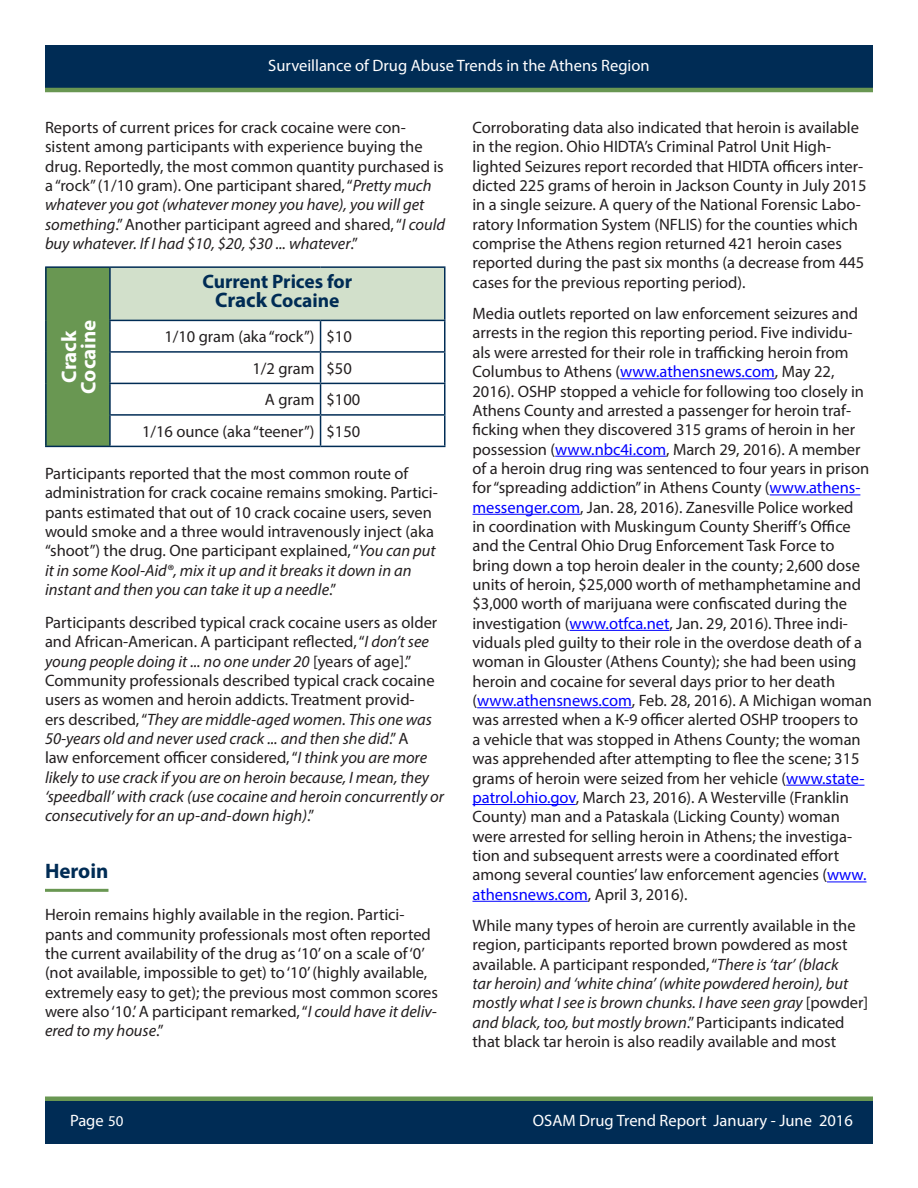
<style>
.page{position:relative;width:918px;height:1188px;background:#fff}
.page>*{position:absolute;margin:0;border:0;box-sizing:border-box;transform-origin:0 0}
.Paragraph_Body_Text{font:700 21px/19.4px "Myriad Pro";color:#fff;text-align:center}
.Subhead_with_rule_At{font:700 21px "Myriad Pro";color:#002c55}
.Paragraph_Body_Text-2{font:700 19.5px/19.4px "Myriad Pro";color:#002c55;text-align:center}
.Paragraph_Body_Text-3{font:16.5px/19.4px "Myriad Pro";color:#231f20}
.Paragraph_Body_Text-4{font:italic 16.5px/19.4px "Myriad Pro";color:#231f20}
.t1{font:16.5px "Myriad Pro";color:#fff}
.s1{font-style:italic}
.s2{font-size:21px}
.s3{font-style:normal}
.s4{color:#00f}
.s5{font-size:15px}
</style>
<div class="page">
<div style="left:45px;top:1099px;width:828px;height:45px;background:#002c55"></div>
<div style="left:45px;top:45px;width:828px;height:45px;background:#002c55"></div>
<hr style="left:45px;top:88px;width:828px;height:4px;background:#699752">
<div style="left:45px;top:1096px;width:828px;height:5px;background:#699752"></div>
<hr style="left:620px;top:378px;width:155px;height:1px;background:#00f">
<hr style="left:555px;top:456px;width:111px;height:1px;background:#00f">
<hr style="left:770px;top:495px;width:90px;height:1px;background:#00f">
<hr style="left:472px;top:514px;width:108px;height:1px;background:#00f">
<hr style="left:570px;top:630px;width:99px;height:1px;background:#00f">
<hr style="left:477px;top:707px;width:155px;height:1px;background:#00f">
<hr style="left:786px;top:785px;width:79px;height:1px;background:#00f">
<hr style="left:472px;top:804px;width:104px;height:1px;background:#00f">
<hr style="left:827px;top:882px;width:40px;height:1px;background:#00f">
<hr style="left:472px;top:901px;width:116px;height:1px;background:#00f">
<hr style="left:45px;top:889px;width:63px;height:3px;background:#699752">
<div style="left:46px;top:267px;width:64px;height:179px;background:#699752"></div>
<div style="left:110px;top:267px;width:335px;height:53px;background:#d2e0cb"></div>
<hr style="left:45px;top:266px;width:65px;height:2px;background:#002c55">
<hr style="left:45px;top:268px;width:2px;height:52px;background:#002c55">
<hr style="left:45px;top:320px;width:2px;height:32px;background:#002c55">
<hr style="left:45px;top:352px;width:2px;height:31px;background:#002c55">
<hr style="left:45px;top:383px;width:2px;height:32px;background:#002c55">
<hr style="left:45px;top:415px;width:2px;height:31px;background:#002c55">
<hr style="left:45px;top:446px;width:65px;height:1px;background:#002c55">
<hr style="left:110px;top:266px;width:211px;height:2px;background:#002c55">
<hr style="left:109px;top:268px;width:2px;height:52px;background:#002c55">
<hr style="left:321px;top:266px;width:125px;height:2px;background:#002c55">
<hr style="left:444px;top:268px;width:2px;height:52px;background:#002c55">
<hr style="left:109px;top:320px;width:212px;height:1px;background:#002c55">
<hr style="left:109px;top:321px;width:2px;height:30px;background:#002c55">
<hr style="left:321px;top:320px;width:125px;height:1px;background:#002c55">
<hr style="left:320px;top:321px;width:1px;height:30px;background:#002c55">
<hr style="left:444px;top:321px;width:2px;height:30px;background:#002c55">
<hr style="left:109px;top:351px;width:212px;height:2px;background:#002c55">
<hr style="left:109px;top:353px;width:2px;height:30px;background:#002c55">
<hr style="left:321px;top:351px;width:125px;height:2px;background:#002c55">
<hr style="left:320px;top:353px;width:1px;height:30px;background:#002c55">
<hr style="left:444px;top:353px;width:2px;height:30px;background:#002c55">
<hr style="left:109px;top:383px;width:212px;height:1px;background:#002c55">
<hr style="left:109px;top:384px;width:2px;height:30px;background:#002c55">
<hr style="left:321px;top:383px;width:125px;height:1px;background:#002c55">
<hr style="left:320px;top:384px;width:1px;height:30px;background:#002c55">
<hr style="left:444px;top:384px;width:2px;height:30px;background:#002c55">
<hr style="left:109px;top:414px;width:212px;height:2px;background:#002c55">
<hr style="left:109px;top:416px;width:2px;height:30px;background:#002c55">
<hr style="left:321px;top:414px;width:125px;height:2px;background:#002c55">
<hr style="left:320px;top:416px;width:1px;height:30px;background:#002c55">
<hr style="left:444px;top:416px;width:2px;height:30px;background:#002c55">
<hr style="left:110px;top:446px;width:211px;height:1px;background:#002c55">
<hr style="left:321px;top:446px;width:125px;height:1px;background:#002c55">
<p class="t1" style="left:268px;top:55px;width:383px">Surveillance of Drug Abuse Trends in the Athens Region</p>
<p class="Paragraph_Body_Text-3" style="left:45px;top:118px;width:402px">Reports of current prices for crack cocaine were con&shy;sistent among participants with experience buying the drug. Reportedly, the most common quantity purchased is a “rock” (1/10 gram). One participant shared, “<span class="s1">Pretty much whatever you got (whatever money you have), you will get something</span>.” Another participant agreed and shared, “<span class="s1">I could buy whatever. If I had $10, $20, $30 ... whatever</span>.”</p>
<p class="Paragraph_Body_Text" style="left:59px;top:394px;width:75px;rotate:-90deg">Crack<br>Cocaine</p>
<p class="Paragraph_Body_Text-2" style="left:203px;top:271px;width:151px">Current Prices for<br><span class="s2">Crack</span> Cocaine</p>
<p class="Paragraph_Body_Text-3" style="left:164px;top:327px;width:152px">1/10 gram (aka “rock”)</p>
<p class="Paragraph_Body_Text-3" style="left:327px;top:327px;width:27px">$10</p>
<p class="Paragraph_Body_Text-3" style="left:253px;top:358px;width:64px">1/2 gram</p>
<p class="Paragraph_Body_Text-3" style="left:327px;top:358px;width:27px">$50</p>
<p class="Paragraph_Body_Text-3" style="left:265px;top:390px;width:51px">A gram</p>
<p class="Paragraph_Body_Text-3" style="left:327px;top:390px;width:35px">$100</p>
<p class="Paragraph_Body_Text-3" style="left:142px;top:421px;width:174px">1/16 ounce (aka “teener”)</p>
<p class="Paragraph_Body_Text-3" style="left:327px;top:421px;width:35px">$150</p>
<p class="Paragraph_Body_Text-3" style="left:45px;top:464px;width:394px">Participants reported that the most common route of administration for crack cocaine remains smoking. Partici&shy;pants estimated that out of 10 crack cocaine users, seven would smoke and a three would intravenously inject (aka “shoot”) the drug. One participant explained, “<span class="s1">You can put it in some Kool-Aid®, mix it up and it breaks it down in an instant and then you can take it up a needle</span>.”</p>
<p class="Paragraph_Body_Text-4" style="left:45px;top:613px;width:401px"><span class="s3">Participants described typical crack cocaine users as older and African-American. A participant reflected, “</span>I don’t see young people doing it ... no one under 20 <span class="s3">[years of age].” Community professionals described typical crack cocaine users as women and heroin addicts. Treatment provid-<br>ers described, “</span>They are middle-aged women. This one was 50-years old and never used crack ... and then she did<span class="s3">.” A<br>law enforcement officer considered, “</span>I think you are more likely to use crack if you are on heroin because, I mean, they ‘speedball’ with crack (use cocaine and heroin concurrently or consecutively for an up-and-down high)<span class="s3">.”</span></p>
<p class="Subhead_with_rule_At" style="left:45px;top:858px;width:65px">Heroin</p>
<p class="Paragraph_Body_Text-3" style="left:45px;top:905px;width:394px">Heroin remains highly available in the region. Partici&shy;pants and community professionals most often reported the current availability of the drug as ‘10’ on a scale of ‘0’ (not available, impossible to get) to ‘10’ (highly available, extremely easy to get); the previous most common scores were also ‘10.’ A participant remarked, “<span class="s1">I could have it deliv&shy;ered to my house</span>.”</p>
<p class="Paragraph_Body_Text-3" style="left:472px;top:118px;width:396px">Corroborating data also indicated that heroin is available in the region. Ohio HIDTA’s Criminal Patrol Unit High&shy;lighted Seizures report recorded that HIDTA officers inter&shy;dicted 225 grams of heroin in Jackson County in July 2015 in a single seizure. A query of the National Forensic Labo&shy;ratory Information System (NFLIS) for the counties which comprise the Athens region returned 421 heroin cases reported during the past six months (a decrease from 445 cases for the previous reporting period).</p>
<p class="Paragraph_Body_Text-3" style="left:472px;top:304px;width:401px">Media outlets reported on law enforcement seizures and arrests in the region this reporting period. Five individu&shy;als were arrested for their role in trafficking heroin from Columbus to Athens (<span class="s4">www.athensnews.com</span>, May 22, 2016). OSHP stopped a vehicle for following too closely in Athens County and arrested a passenger for heroin traf&shy;ficking when they discovered 315 grams of heroin in her possession (<span class="s4">www.nbc4i.com</span>, March 29, 2016). A member of a heroin drug ring was sentenced to four years in prison for “spreading addiction” in Athens County (<span class="s4">www.athens&shy;messenger.com</span>, Jan. 28, 2016). Zanesville Police worked<br>in coordination with Muskingum County Sheriff’s Office and the Central Ohio Drug Enforcement Task Force to bring down a top heroin dealer in the county; 2,600 dose units of heroin, $25,000 worth of methamphetamine and $3,000 worth of marijuana were confiscated during the investigation (<span class="s4">www.otfca.net</span>, Jan. 29, 2016). Three indi&shy;viduals pled guilty to their role in the overdose death of a woman in Glouster (Athens County); she had been using heroin and cocaine for several days prior to her death (<span class="s4">www.athensnews.com</span>, Feb. 28, 2016). A Michigan woman was arrested when a K-9 officer alerted OSHP troopers to<br>a vehicle that was stopped in Athens County; the woman was apprehended after attempting to flee the scene; 315 grams of heroin were seized from her vehicle (<span class="s4">www.state&shy;patrol.ohio.gov</span>, March 23, 2016). A Westerville (Franklin County) man and a Pataskala (Licking County) woman were arrested for selling heroin in Athens; the investiga&shy;tion and subsequent arrests were a coordinated effort among several counties’ law enforcement agencies (<span class="s4">www. athensnews.com</span>, April 3, 2016).</p>
<p class="Paragraph_Body_Text-3" style="left:472px;top:916px;width:397px">While many types of heroin are currently available in the region, participants reported brown powdered as most available. A participant responded, “<span class="s1">There is ‘tar’ (black<br>tar heroin) and ‘white china’ (white powdered heroin), but mostly what I see is brown chunks. I have seen gray</span> [powder] <span class="s1">and black, too, but mostly brown</span>.” Participants indicated that black tar heroin is also readily available and most</p>
<p class="t1" style="left:70px;top:1111px;width:55px">Page <span class="s5">50</span></p>
<p class="t1" style="left:533px;top:1111px;width:322px">OSAM Drug Trend Report January - June 2016</p>
</div>
